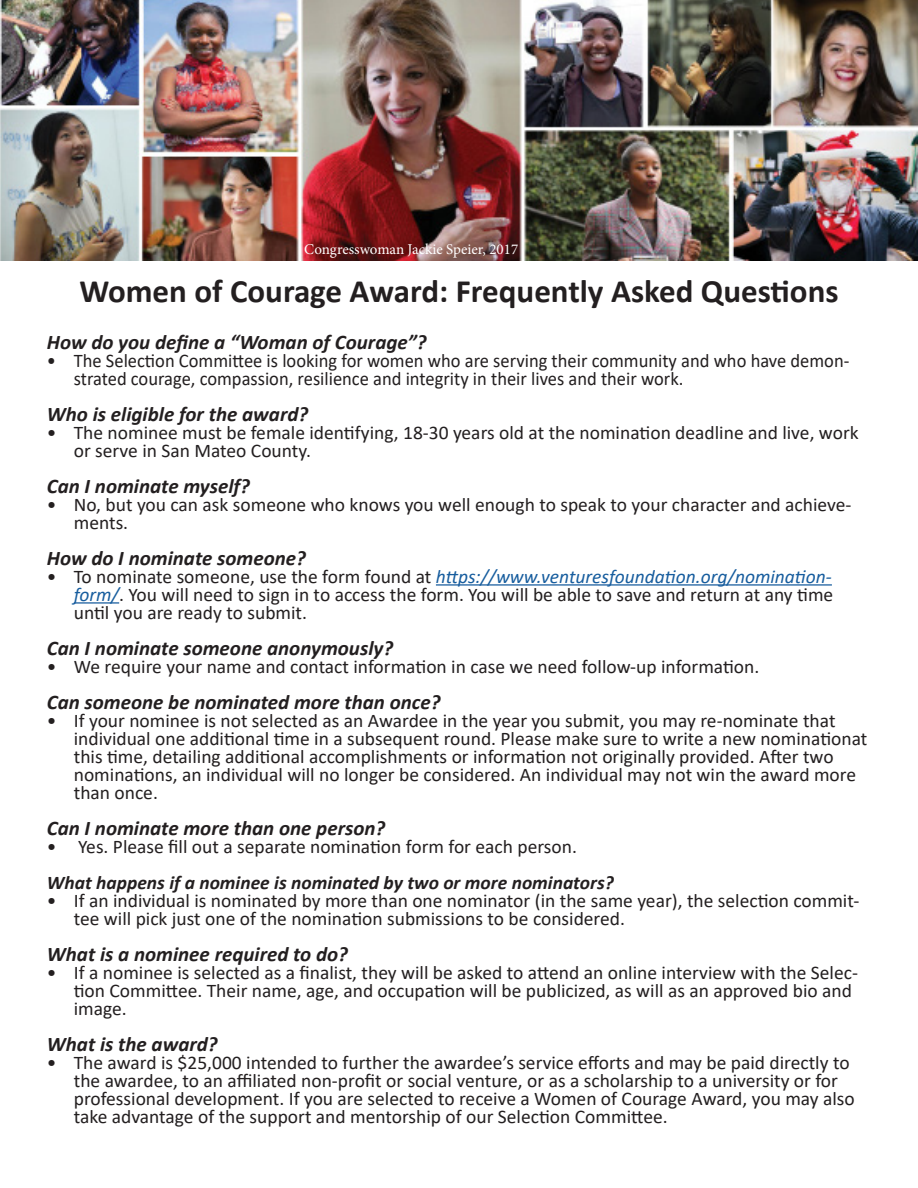
<style>
.page{position:relative;width:918px;height:1188px;background:#fff}
.page>*{position:absolute;margin:0;border:0;box-sizing:border-box;transform-origin:0 0}
.t1{font:700 32.7px "Calibri";color:#231f20}
.t2{font:italic 700 20.85px "Calibri";color:#231f20}
.t3{font:19.35px/18px "Calibri";color:#231f20}
.t4{font:19.35px/18px "Calibri";color:#231f20;scale:.96 1}
.t5{font:italic 700 19.35px "Calibri";color:#231f20}
.t6{font:15px "Minion Pro";color:#fff}
.s1{font-style:italic;color:#175d9e}
</style>
<div class="page">
<img style="left:0;top:0;width:918px;height:261px">
<hr style="left:436px;top:584px;width:396px;height:2px;background:#175d9e">
<hr style="left:74px;top:602px;width:45px;height:2px;background:#175d9e">
<p class="t6" style="left:304px;top:239px;width:216px">Congresswoman Jackie Speier, 2017</p>
<h1 class="t1" style="left:79px;top:268px;width:761px">Women of Courage Award: Frequently Asked Questions</h1>
<p class="t2" style="left:47px;top:327px;width:381px">How do you define a “Woman of Courage”?</p>
<p class="t4" style="left:74px;top:351px;width:810px;text-indent:-27px">• The Selection Committee is looking for women who are serving their community and who have demon&shy;strated courage, compassion, resilience and integrity in their lives and their work.</p>
<p class="t2" style="left:47px;top:399px;width:263px">Who is eligible for the award?</p>
<p class="t3" style="left:74px;top:423px;width:786px;text-indent:-27px">• The nominee must be female identifying, 18-30 years old at the nomination deadline and live, work or serve in San Mateo County.</p>
<p class="t2" style="left:47px;top:471px;width:205px">Can I nominate myself?</p>
<p class="t3" style="left:74px;top:495px;width:779px;text-indent:-27px">• No, but you can ask someone who knows you well enough to speak to your character and achieve&shy;ments.</p>
<p class="t2" style="left:47px;top:543px;width:261px">How do I nominate someone?</p>
<p class="t3" style="left:74px;top:567px;width:761px;text-align:justify;text-indent:-27px">• To nominate someone, use the form found at <span class="s1">https://www.venturesfoundation.org/nomination&shy;form/</span>. You will need to sign in to access the form. You will be able to save and return at any time until you are ready to submit.</p>
<p class="t2" style="left:47px;top:633px;width:348px">Can I nominate someone anonymously?</p>
<p class="t3" style="left:47px;top:657px;width:714px">• We require your name and contact information in case we need follow-up information.</p>
<p class="t2" style="left:47px;top:687px;width:395px">Can someone be nominated more than once?</p>
<p class="t3" style="left:74px;top:711px;width:795px;text-indent:-27px">• If your nominee is not selected as an Awardee in the year you submit, you may re-nominate that individual one additional time in a subsequent round. Please make sure to write a new nominationat this time, detailing additional accomplishments or information not originally provided. After two nominations, an individual will no longer be considered. An individual may not win the award more than once.</p>
<p class="t2" style="left:47px;top:813px;width:340px">Can I nominate more than one person?</p>
<p class="t3" style="left:47px;top:837px;width:532px">• Yes. Please fill out a separate nomination form for each person.</p>
<p class="t5" style="left:47px;top:869px;width:568px">What happens if a nominee is nominated by two or more nominators?</p>
<p class="t3" style="left:74px;top:891px;width:787px;text-indent:-27px">• If an individual is nominated by more than one nominator (in the same year), the selection commit&shy;tee will pick just one of the nomination submissions to be considered.</p>
<p class="t2" style="left:47px;top:939px;width:303px">What is a nominee required to do?</p>
<p class="t3" style="left:74px;top:963px;width:786px;text-indent:-27px">• If a nominee is selected as a finalist, they will be asked to attend an online interview with the Selec&shy;tion Committee. Their name, age, and occupation will be publicized, as will as an approved bio and image.</p>
<p class="t2" style="left:47px;top:1029px;width:172px">What is the award?</p>
<p class="t3" style="left:74px;top:1053px;width:783px;text-indent:-27px">• The award is $25,000 intended to further the awardee’s service efforts and may be paid directly to the awardee, to an affiliated non-profit or social venture, or as a scholarship to a university or for professional development. If you are selected to receive a Women of Courage Award, you may also take advantage of the support and mentorship of our Selection Committee.</p>
</div>
